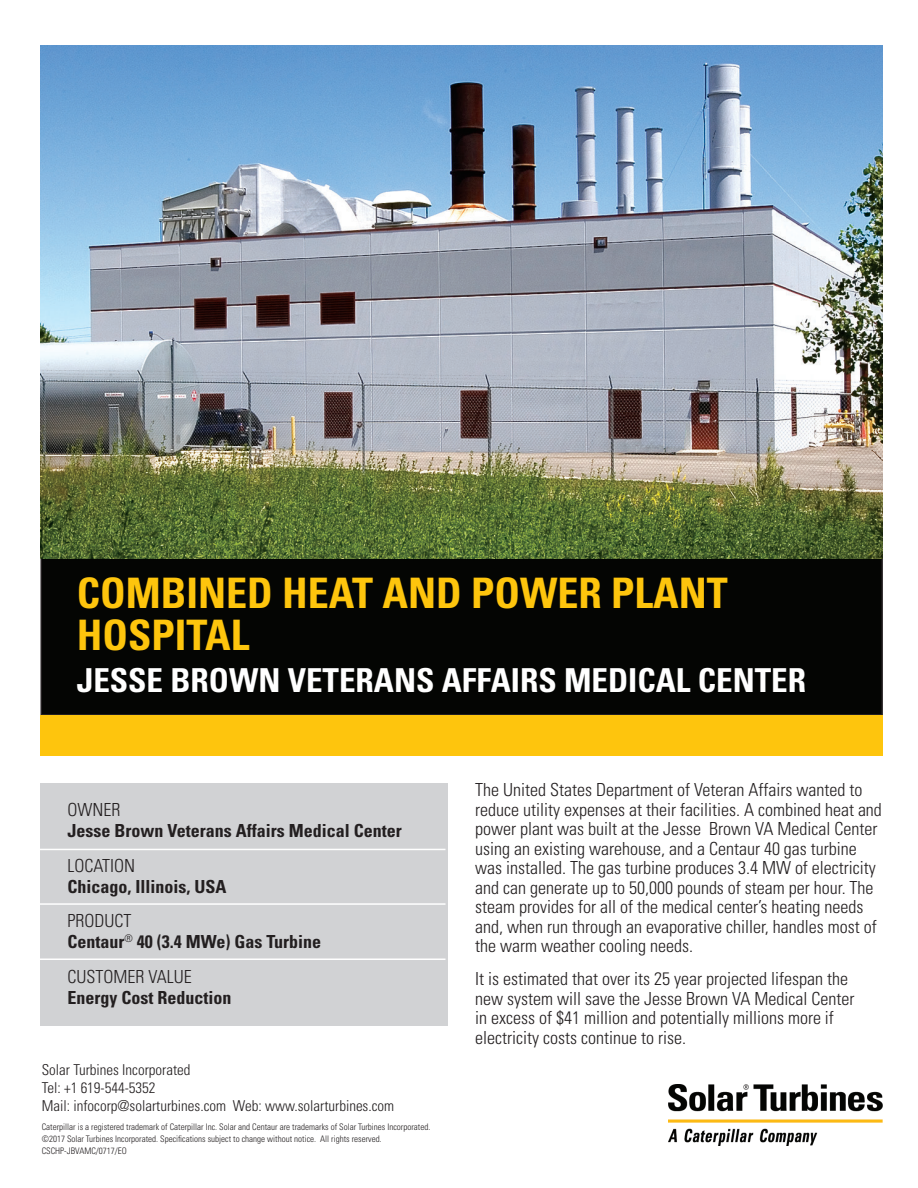
<style>
.page{position:relative;width:918px;height:1188px;background:#fff}
.page>*{position:absolute;margin:0;border:0;box-sizing:border-box;transform-origin:0 0}
.t1{font:700 condensed 42px/42px "Univers LT Std";color:#fec50d}
.t2{font:700 condensed 33px "Univers LT Std";color:#fff}
.t3{font:300 condensed 18px/19.5px "Univers LT Std";color:#231f20}
.t4{font:700 condensed 18px/21px "Univers LT Std";color:#231f20}
.t5{font:300 condensed 15px/18px "Univers LT Std";color:#231f20}
.t6{font:300 condensed 9px/12px "Univers LT Std";color:#231f20}
.s1{font-weight:300}
</style>
<div class="page">
<div style="left:41px;top:554px;width:841px;height:161px;background:#040503"></div>
<div style="left:40px;top:554px;width:843px;height:162px;border:2px solid #231f20"></div>
<div style="left:40px;top:716px;width:843px;height:40px;background:#fec50d"></div>
<div style="left:40px;top:783px;width:408px;height:243px;background:#d1d2d4"></div>
<hr style="left:35px;top:849px;width:411px;height:1px;background:#fff">
<hr style="left:35px;top:903px;width:411px;height:2px;background:#fff">
<hr style="left:35px;top:958px;width:411px;height:2px;background:#fff">
<img style="left:40px;top:45px;width:843px;height:514px">
<img style="left:669px;top:1084px;width:214px;height:61px">
<h1 class="t1" style="left:77px;top:572px;width:652px">COMBINED HEAT AND POWER PLANT<br>HOSPITAL</h1>
<h2 class="t2" style="left:77px;top:660px;width:731px">JESSE BROWN VETERANS AFFAIRS MEDICAL CENTER</h2>
<p class="t3" style="left:68px;top:800px;width:54px">OWNER</p>
<p class="t4" style="left:68px;top:820px;width:336px">Jesse Brown Veterans Affairs Medical Center</p>
<p class="t3" style="left:68px;top:856px;width:69px">LOCATION</p>
<p class="t4" style="left:68px;top:876px;width:161px">Chicago, Illinois, USA</p>
<p class="t4" style="left:68px;top:910px;width:255px"><span class="s1">PRODUCT<br></span>Centaur<sup>®</sup> 40 (3.4 MWe) Gas Turbine</p>
<p class="t3" style="left:68px;top:967px;width:126px">CUSTOMER VALUE</p>
<p class="t4" style="left:68px;top:987px;width:165px">Energy Cost Reduction</p>
<p class="t5" style="left:42px;top:1061px;width:354px">Solar Turbines Incorporated<br>Tel: +1 619-544-5352<br>Mail: infocorp@solarturbines.com Web: www.solarturbines.com</p>
<p class="t6" style="left:42px;top:1120px;width:390px">Caterpillar is a registered trademark of Caterpillar Inc. Solar and Centaur are trademarks of Solar Turbines Incorporated. ©2017 Solar Turbines Incorporated. Specifications subject to change without notice. All rights reserved.<br>CSCHP-JBVAMC/0717/EO</p>
<p class="t3" style="left:475px;top:780px;width:408px">The United States Department of Veteran Affairs wanted to reduce utility expenses at their facilities. A combined heat and power plant was built at the Jesse Brown VA Medical Center using an existing warehouse, and a Centaur 40 gas turbine was installed. The gas turbine produces 3.4 MW of electricity and can generate up to 50,000 pounds of steam per hour. The steam provides for all of the medical center’s heating needs and, when run through an evaporative chiller, handles most of the warm weather cooling needs.</p>
<p class="t3" style="left:475px;top:969px;width:381px">It is estimated that over its 25 year projected lifespan the new system will save the Jesse Brown VA Medical Center in excess of $41 million and potentially millions more if electricity costs continue to rise.</p>
</div>
